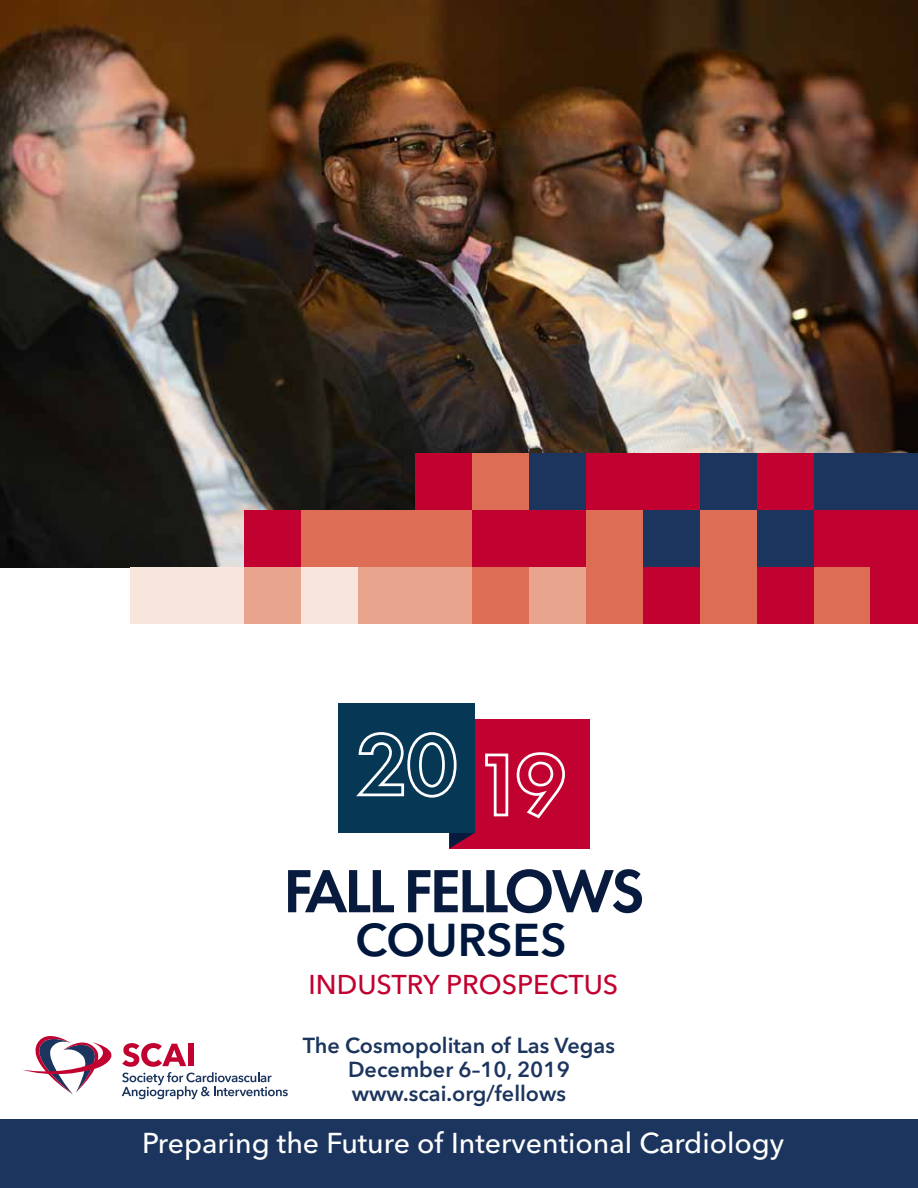
<style>
.page{position:relative;width:918px;height:1188px;background:#fff}
.page>*{position:absolute;margin:0;border:0;box-sizing:border-box;transform-origin:0 0}
.t1{font:600 63.15px "Futura PT";letter-spacing:-.05em;color:#081a3d}
.t2{font:600 45.6px "Avenir Next LT Pro";color:#00173d}
.t3{font:500 28.5px "Avenir Next LT Pro";color:#fff}
.t4{font:500 27px "Avenir Next LT Pro";color:#c10230}
.t5{font:600 21.6px/24px "Avenir Next LT Pro";color:#1c355e;text-align:center}
</style>
<div class="page">
<img style="left:0;top:0;width:918px;height:567px">
<svg style="left:122px;top:1043px;width:166px;height:56px"></svg>
<svg style="left:23px;top:1036px;width:89px;height:58px"></svg>
<div style="left:415px;top:453px;width:57px;height:57px;background:#c10230"></div>
<div style="left:244px;top:510px;width:57px;height:57px;background:#c10230"></div>
<div style="left:301px;top:510px;width:57px;height:57px;background:#dd6d54"></div>
<div style="left:358px;top:510px;width:57px;height:57px;background:#dd6d54"></div>
<div style="left:415px;top:510px;width:57px;height:57px;background:#dd6d54"></div>
<div style="left:130px;top:567px;width:57px;height:57px;background:#f8e5dc"></div>
<div style="left:187px;top:567px;width:57px;height:57px;background:#f8e5dc"></div>
<div style="left:244px;top:567px;width:57px;height:57px;background:#e9a48d"></div>
<div style="left:301px;top:567px;width:57px;height:57px;background:#f8e5dc"></div>
<div style="left:358px;top:567px;width:57px;height:57px;background:#e9a48d"></div>
<div style="left:415px;top:567px;width:57px;height:57px;background:#e9a48d"></div>
<div style="left:472px;top:453px;width:57px;height:57px;background:#dd6d54"></div>
<div style="left:529px;top:453px;width:57px;height:57px;background:#1c355e"></div>
<div style="left:586px;top:453px;width:57px;height:57px;background:#c10230"></div>
<div style="left:472px;top:510px;width:57px;height:57px;background:#c10230"></div>
<div style="left:529px;top:510px;width:57px;height:57px;background:#c10230"></div>
<div style="left:586px;top:510px;width:57px;height:57px;background:#dd6d54"></div>
<div style="left:472px;top:567px;width:57px;height:57px;background:#dd6d54"></div>
<div style="left:529px;top:567px;width:57px;height:57px;background:#e9a48d"></div>
<div style="left:586px;top:567px;width:57px;height:57px;background:#dd6d54"></div>
<div style="left:643px;top:453px;width:57px;height:57px;background:#c10230"></div>
<div style="left:700px;top:453px;width:57px;height:57px;background:#1c355e"></div>
<div style="left:757px;top:453px;width:57px;height:57px;background:#c10230"></div>
<div style="left:643px;top:510px;width:57px;height:57px;background:#1c355e"></div>
<div style="left:700px;top:510px;width:57px;height:57px;background:#dd6d54"></div>
<div style="left:757px;top:510px;width:57px;height:57px;background:#1c355e"></div>
<div style="left:643px;top:567px;width:57px;height:57px;background:#c10230"></div>
<div style="left:700px;top:567px;width:57px;height:57px;background:#dd6d54"></div>
<div style="left:757px;top:567px;width:57px;height:57px;background:#c10230"></div>
<div style="left:814px;top:453px;width:57px;height:57px;background:#1c355e"></div>
<div style="left:871px;top:453px;width:47px;height:57px;background:#1c355e"></div>
<div style="left:814px;top:510px;width:57px;height:57px;background:#c10230"></div>
<div style="left:871px;top:510px;width:47px;height:57px;background:#c10230"></div>
<div style="left:814px;top:567px;width:57px;height:57px;background:#dd6d54"></div>
<div style="left:871px;top:567px;width:47px;height:57px;background:#c10230"></div>
<div style="left:0;top:1120px;width:918px;height:68px;background:#1c355e"></div>
<div style="left:449px;top:719px;width:141px;height:130px;background:#c10230"></div>
<svg style="left:449px;top:833px;width:26px;height:16px"></svg>
<div style="left:338px;top:703px;width:137px;height:130px;background:#063856"></div>
<svg style="left:356px;top:732px;width:101px;height:66px"></svg>
<svg style="left:485px;top:752px;width:80px;height:67px"></svg>
<h1 class="t1" style="left:283px;top:852px;width:363px">FALL FELLOWS</h1>
<h2 class="t2" style="left:355px;top:913px;width:213px">COURSES</h2>
<p class="t4" style="left:309px;top:968px;width:311px">INDUSTRY PROSPECTUS</p>
<p class="t5" style="left:303px;top:1033px;width:314px">The Cosmopolitan of Las Vegas<br>December 6–10, 2019 www.scai.org/fellows</p>
<h3 class="t3" style="left:142px;top:1126px;width:644px">Preparing the Future of Interventional Cardiology</h3>
</div>
